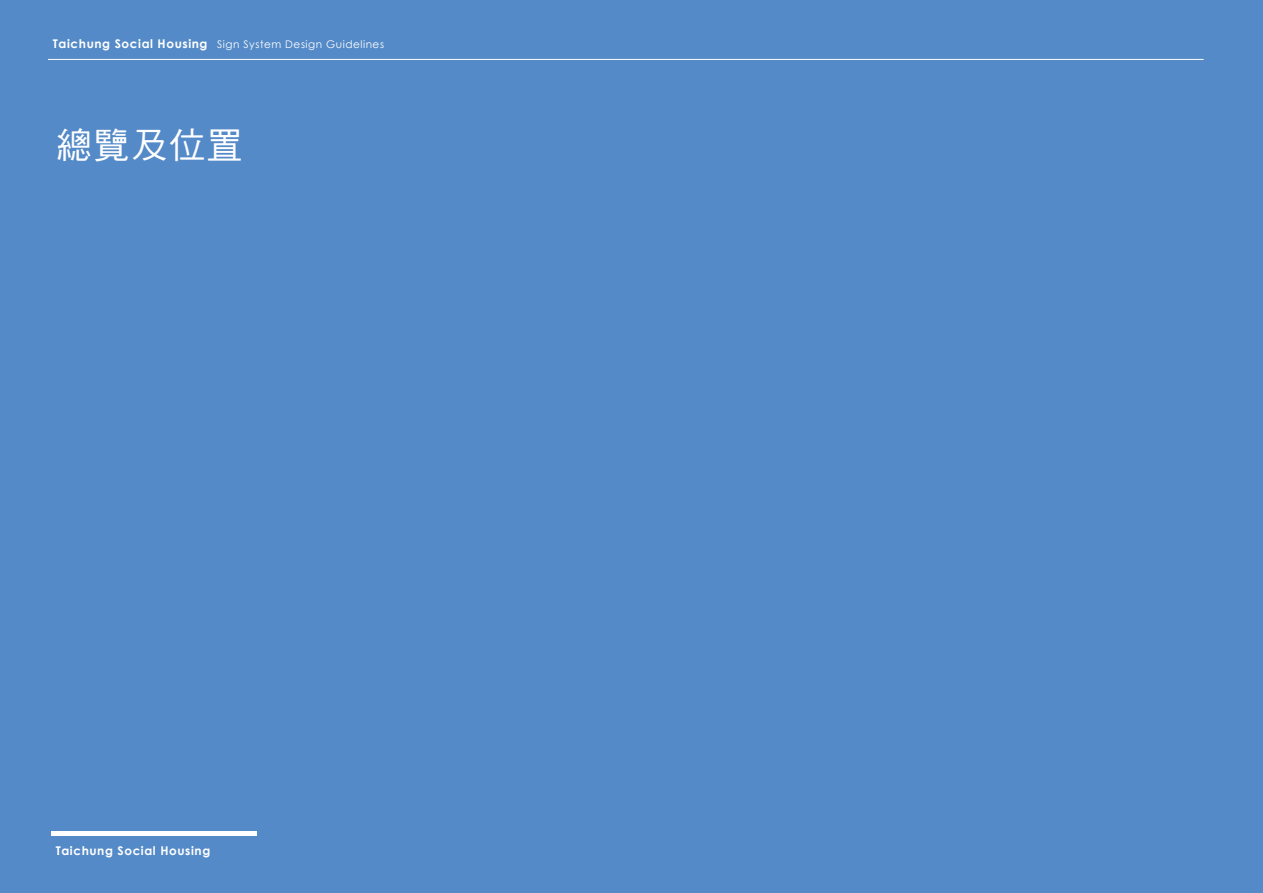
<style>
.page{position:relative;width:1263px;height:893px;background:#548ac7}
.page>*{position:absolute;margin:0;border:0;box-sizing:border-box;transform-origin:0 0}
.t1{font:36px "DF Hei Std W5";letter-spacing:.05em;color:#fff}
.t2{font:700 12px "Century Gothic";letter-spacing:.05em;color:#fff}
.t3{font:10.5px "Century Gothic";letter-spacing:.05em;color:#fff}
.s1{font-weight:700;font-size:12px}
</style>
<div class="page">
<hr style="left:52px;top:831px;width:205px;height:4px;background:#fff">
<hr style="left:48px;top:59px;width:1156px;height:1px;background:#fff">
<p class="t3" style="left:53px;top:37px;width:333px"><span class="s1">Taichung Social Housing</span> Sign System Design Guidelines</p>
<h1 class="t1" style="left:56px;top:125px;width:189px">總覽及位置</h1>
<p class="t2" style="left:56px;top:841px;width:156px">Taichung Social Housing</p>
</div>
